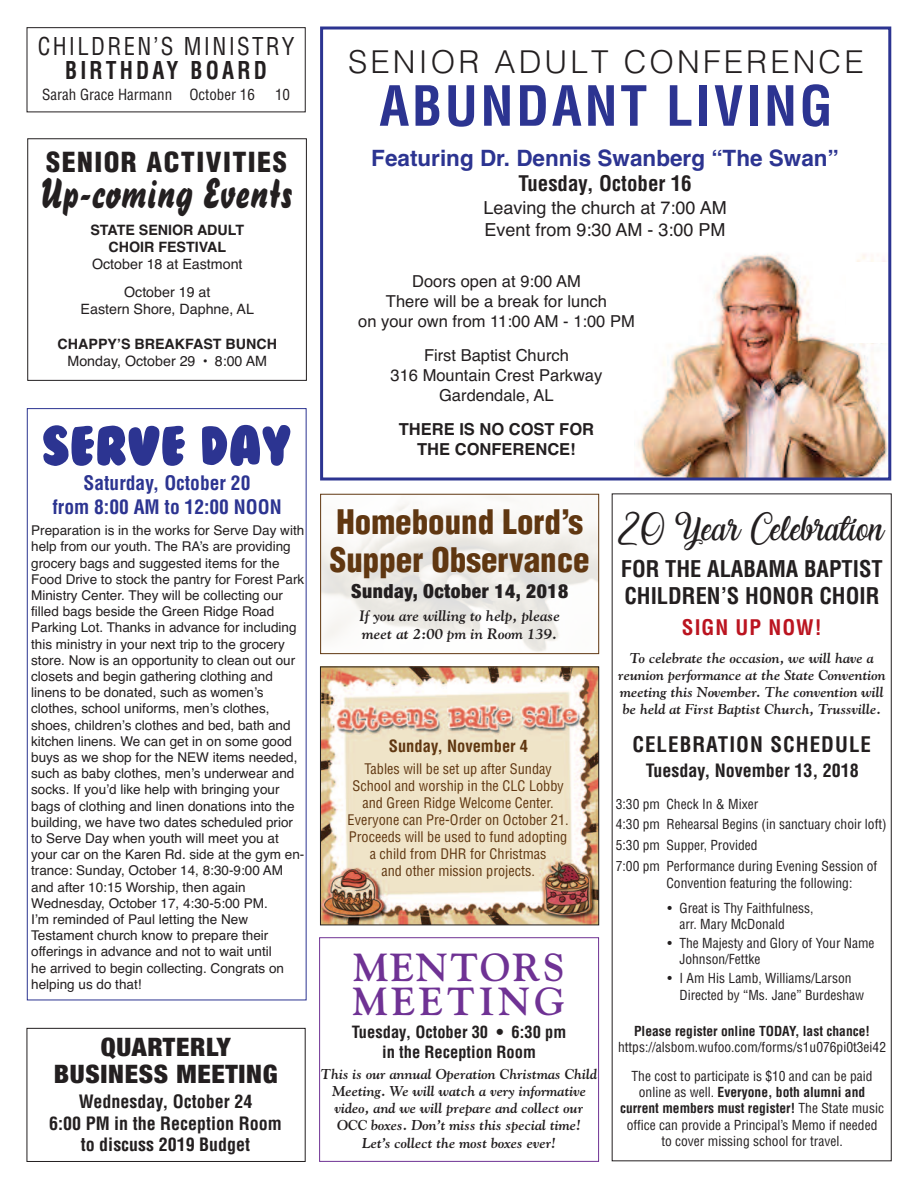
<style>
.page{position:relative;width:918px;height:1188px;background:#fff}
.page>*{position:absolute;margin:0;border:0;box-sizing:border-box;transform-origin:0 0}
.t1{font:700 condensed 54px "Helvetica";letter-spacing:.05em;color:#2c3491}
.t2{font:51px "Bubble Gum";color:#2c3491}
.t3{font:42px "Brush 738 BT Regular A";color:#231f20;scale:.95 1}
.t4{font:700 39px/34.5px "Goudy";letter-spacing:.075em;color:#6f3294}
.t5{font:900 condensed 33px/37.5px "Helvetica";color:#603711}
.t6{font:300 31.5px "Helvetica";letter-spacing:.1em;color:#231f20}
.t7{font:900 condensed 27px "Helvetica";letter-spacing:.05em;color:#231f20;scale:1.05 1}
.t8{font:26.25px "Laughing and Smiling";color:#231f20}
.t9{font:900 condensed 25.5px/27px "Helvetica Neue";letter-spacing:.025em;color:#231f20;text-align:center;scale:1.05 1}
.t10{font:condensed 24px "Helvetica";letter-spacing:.1em;color:#231f20;scale:.95 1}
.t11{font:700 condensed 24px "Helvetica";letter-spacing:.15em;color:#231f20;scale:.9 1}
.t12{font:700 condensed 22.5px/27px "Helvetica";color:#231f20}
.t13{font:700 22.5px "Helvetica";color:#2c3491}
.t14{font:700 condensed 21px "Helvetica";letter-spacing:.05em;color:#231f20}
.t15{font:700 condensed 21px "Helvetica";color:#231f20}
.t16{font:700 condensed 21px "Helvetica";letter-spacing:.05em;color:#bb1420}
.t17{font:700 condensed 19.5px/23.4px "Helvetica";color:#2c3491;text-align:center}
.t18{font:900 condensed 19.5px "Helvetica Neue";letter-spacing:.025em;color:#231f20}
.t19{font:700 condensed 18px/21.6px "Helvetica";color:#231f20;text-align:center}
.t20{font:18px/21.6px "Helvetica";color:#231f20}
.t21{font:16.5px/19.8px "Helvetica";color:#231f20;text-align:center}
.t22{font:700 condensed 16.5px/19.8px "Helvetica";color:#231f20;text-align:center}
.t23{font:700 16.5px "Helvetica";color:#231f20}
.t24{font:700 condensed 16.5px "Helvetica";color:#603711}
.t25{font:italic 700 15px/18px "Goudy";color:#231f20}
.t26{font:condensed 15px "Helvetica";color:#231f20}
.t27{font:italic 700 14.25px/17.1px "Goudy";color:#231f20;text-align:center}
.t28{font:condensed 14.25px/17.1px "Helvetica";color:#603711;text-align:center}
.t29{font:14.25px/27.9px "Helvetica";color:#231f20;text-align:center}
.t30{font:700 14.25px/17.1px "Helvetica";color:#231f20;text-align:center}
.t31{font:13.5px/16.2px "Helvetica";color:#231f20}
.t32{font:condensed 13.5px/16.2px "Helvetica";color:#231f20}
.t33{font:700 condensed 13.5px "Helvetica";color:#231f20}
.s1{font-weight:700}
</style>
<div class="page">
<div style="left:612px;top:494px;width:280px;height:667px;border:1px solid #231f20"></div>
<div style="left:27px;top:408px;width:280px;height:592px;border:1px solid #2c3491"></div>
<img style="left:636px;top:254px;width:251px;height:223px">
<div style="left:846px;top:262px;width:57px;height:81px;background:#fff"></div>
<div style="left:320px;top:27px;width:571px;height:454px;border:3px solid #2c3491"></div>
<div style="left:320px;top:494px;width:279px;height:160px;border:1px solid #603711"></div>
<div style="left:319px;top:937px;width:280px;height:225px;border:1px solid #6f3294"></div>
<div style="left:27px;top:27px;width:279px;height:85px;border:1px solid #231f20"></div>
<div style="left:27px;top:138px;width:280px;height:243px;border:1px solid #231f20"></div>
<img style="left:322px;top:669px;width:275px;height:254px">
<div style="left:320px;top:667px;width:279px;height:258px;border:1px solid #231f20"></div>
<div style="left:27px;top:1028px;width:279px;height:134px;border:1px solid #231f20"></div>
<h3 class="t10" style="left:38px;top:33px;width:272px">CHILDREN’S MINISTRY</h3>
<h3 class="t11" style="left:65px;top:57px;width:226px">BIRTHDAY BOARD</h3>
<p class="t26" style="left:42px;top:86px;width:214px">Sarah Grace Harmann October 16</p>
<p class="t26" style="left:275px;top:86px;width:17px">10</p>
<h3 class="t7" style="left:46px;top:152px;width:231px">SENIOR ACTIVITIES</h3>
<h3 class="t3" style="left:40px;top:169px;width:268px">Up-coming Events</h3>
<p class="t30" style="left:90px;top:221px;width:155px">STATE SENIOR ADULT<br>CHOIR FESTIVAL</p>
<p class="t29" style="left:92px;top:250px;width:152px">October 18 at Eastmont<br>October 19 at</p>
<p class="t29" style="left:81px;top:295px;width:175px">Eastern Shore, Daphne, AL</p>
<p class="t30" style="left:58px;top:335px;width:221px">CHAPPY’S BREAKFAST BUNCH</p>
<p class="t29" style="left:68px;top:347px;width:201px">Monday, October 29 • 8:00 AM</p>
<h2 class="t2" style="left:42px;top:420px;width:251px">SERVE DAY</h2>
<h3 class="t17" style="left:52px;top:472px;width:231px">Saturday, October 20<br>from 8:00 AM to 12:00 NOON</h3>
<p class="t31" style="left:31px;top:523px;width:275px">Preparation is in the works for Serve Day with help from our youth. The RA’s are providing grocery bags and suggested items for the Food Drive to stock the pantry for Forest Park Ministry Center. They will be collecting our filled bags beside the Green Ridge Road Parking Lot. Thanks in advance for including this ministry in your next trip to the grocery store. Now is an opportunity to clean out our closets and begin gathering clothing and linens to be donated, such as women’s clothes, school uniforms, men’s clothes, shoes, children’s clothes and bed, bath and kitchen linens. We can get in on some good buys as we shop for the NEW items needed, such as baby clothes, men’s underwear and socks. If you’d like help with bringing your bags of clothing and linen donations into the building, we have two dates scheduled prior to Serve Day when youth will meet you at your car on the Karen Rd. side at the gym en&shy;trance: Sunday, October 14, 8:30-9:00 AM and after 10:15 Worship, then again Wednesday, October 17, 4:30-5:00 PM.<br>I’m reminded of Paul letting the New Testament church know to prepare their offerings in advance and not to wait until<br>he arrived to begin collecting. Congrats on helping us do that!</p>
<h3 class="t9" style="left:54px;top:1036px;width:215px">QUARTERLY<br>BUSINESS MEETING</h3>
<h3 class="t19" style="left:49px;top:1091px;width:234px">Wednesday, October 24<br>6:00 PM in the Reception Room to discuss 2019 Budget</h3>
<h3 class="t6" style="left:348px;top:35px;width:517px">SENIOR ADULT CONFERENCE</h3>
<h1 class="t1" style="left:379px;top:76px;width:455px">ABUNDANT LIVING</h1>
<h3 class="t13" style="left:371px;top:145px;width:469px">Featuring Dr. Dennis Swanberg “The Swan”</h3>
<h3 class="t15" style="left:518px;top:172px;width:175px">Tuesday, October 16</h3>
<h3 class="t20" style="left:484px;top:197px;width:245px">Leaving the church at 7:00 AM<br>Event from 9:30 AM - 3:00 PM</h3>
<p class="t21" style="left:358px;top:272px;width:278px">Doors open at 9:00 AM<br>There will be a break for lunch<br>on your own from 11:00 AM - 1:00 PM</p>
<p class="t21" style="left:391px;top:346px;width:213px">First Baptist Church<br>316 Mountain Crest Parkway<br>Gardendale, AL</p>
<p class="t23" style="left:399px;top:420px;width:197px">THERE IS NO COST FOR</p>
<p class="t23" style="left:417px;top:440px;width:160px">THE CONFERENCE!</p>
<h3 class="t5" style="left:330px;top:506px;width:261px">Homebound Lord’s<br>Supper Observance</h3>
<h3 class="t18" style="left:351px;top:584px;width:219px">Sunday, October 14, 2018</h3>
<p class="t25" style="left:359px;top:607px;width:202px">If you are willing to help, please meet at 2:00 pm in Room 139.</p>
<p class="t24" style="left:389px;top:737px;width:141px">Sunday, November 4</p>
<p class="t28" style="left:348px;top:760px;width:223px">Tables will be set up after Sunday School and worship in the CLC Lobby and Green Ridge Welcome Center.<br>Everyone can Pre-Order on October 21.<br>Proceeds will be used to fund adopting a child from DHR for Christmas<br>and other mission projects.</p>
<h3 class="t4" style="left:353px;top:950px;width:213px">MENTORS<br>MEETING</h3>
<p class="t22" style="left:352px;top:1022px;width:216px">Tuesday, October 30 • 6:30 pm in the Reception Room</p>
<p class="t27" style="left:321px;top:1066px;width:278px">This is our annual Operation Christmas Child Meeting. We will watch a very informative video, and we will prepare and collect our OCC boxes. Don’t miss this special time!<br>Let’s collect the most boxes ever!</p>
<h3 class="t8" style="left:619px;top:509px;width:266px">20 Year Celebration</h3>
<h3 class="t12" style="left:621px;top:555px;width:263px">FOR THE ALABAMA BAPTIST<br>CHILDREN’S HONOR CHOIR</h3>
<h3 class="t16" style="left:682px;top:616px;width:141px">SIGN UP NOW!</h3>
<p class="t27" style="left:618px;top:649px;width:269px">To celebrate the occasion, we will have a reunion performance at the State Convention meeting this November. The convention will be held at First Baptist Church, Trussville.</p>
<h3 class="t14" style="left:632px;top:733px;width:240px">CELEBRATION SCHEDULE</h3>
<h3 class="t19" style="left:646px;top:760px;width:215px">Tuesday, November 13, 2018</h3>
<p class="t32" style="left:616px;top:794px;width:272px;line-height:20.7px">3:30 pm Check In &amp; Mixer<br>4:30 pm Rehearsal Begins (in sanctuary choir loft)<br>5:30 pm Supper, Provided<br>7:00 pm Performance during Evening Session of</p>
<p class="t32" style="left:666px;top:876px;width:187px">Convention featuring the following:</p>
<p class="t32" style="left:679px;top:900px;width:136px;text-indent:-12px">• Great is Thy Faithfulness, arr. Mary McDonald</p>
<p class="t32" style="left:679px;top:935px;width:197px;text-indent:-12px">• The Majesty and Glory of Your Name<br>Johnson/Fettke</p>
<p class="t32" style="left:679px;top:971px;width:186px;text-indent:-12px">• I Am His Lamb, Williams/Larson<br>Directed by “Ms. Jane” Burdeshaw</p>
<p class="t33" style="left:634px;top:1023px;width:237px">Please register online TODAY, last chance!</p>
<p class="t32" style="left:618px;top:1033px;width:270px;line-height:28.8px;text-align:center">https://alsbom.wufoo.com/forms/s1u076pi0t3ei42<br>The cost to participate is $10 and can be paid</p>
<p class="t32" style="left:620px;top:1084px;width:265px;text-align:center">online as well. <span class="s1">Everyone, both alumni and current members must register!</span> The State music office can provide a Principal’s Memo if needed to cover missing school for travel.</p>
</div>
